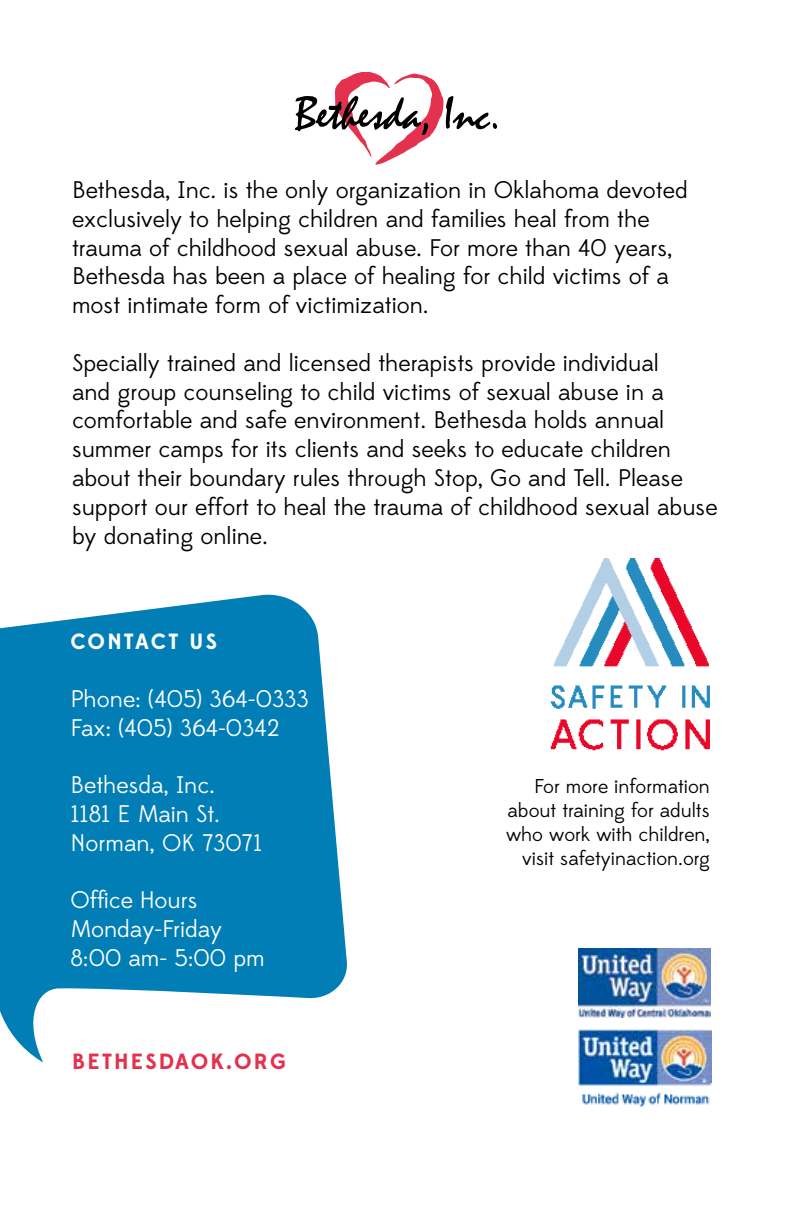
<style>
.page{position:relative;width:792px;height:1224px;background:#fff}
.page>*{position:absolute;margin:0;border:0;box-sizing:border-box;transform-origin:0 0}
.t1{font:24px/28.8px "Edmondsans";color:#000}
.t2{font:24px/28.8px "Edmondsans";color:#fff}
.t3{font:700 22px "Edmondsans";letter-spacing:.1em;color:#e3314e}
.t4{font:700 22px "Edmondsans";letter-spacing:.1em;color:#fff}
.t5{font:20px/24px "Edmondsans";color:#000;text-align:right}
</style>
<div class="page">
<svg style="left:295px;top:72px;width:202px;height:93px"></svg>
<img style="left:579px;top:949px;width:132px;height:68px">
<img style="left:578px;top:1029px;width:133px;height:79px">
<svg style="left:0;top:594px;width:347px;height:469px;fill:#007eb5"></svg>
<img style="left:550px;top:558px;width:160px;height:193px">
<p class="t1" style="left:72px;top:176px;width:617px">Bethesda, Inc. is the only organization in Oklahoma devoted exclusively to helping children and families heal from the trauma of childhood sexual abuse. For more than 40 years, Bethesda has been a place of healing for child victims of a most intimate form of victimization.</p>
<p class="t1" style="left:72px;top:349px;width:647px">Specially trained and licensed therapists provide individual<br>and group counseling to child victims of sexual abuse in a comfortable and safe environment. Bethesda holds annual summer camps for its clients and seeks to educate children about their boundary rules through Stop, Go and Tell. Please support our effort to heal the trauma of childhood sexual abuse by donating online.</p>
<p class="t4" style="left:70px;top:628px;width:148px">CONTACT US</p>
<p class="t2" style="left:70px;top:685px;width:240px">Phone: (405) 364-0333<br>Fax: (405) 364-0342</p>
<p class="t2" style="left:70px;top:772px;width:193px">Bethesda, Inc.<br>1181 E Main St.<br>Norman, OK 73071</p>
<p class="t2" style="left:70px;top:887px;width:196px">Office Hours<br>Monday-Friday<br>8:00 am- 5:00 pm</p>
<p class="t3" style="left:72px;top:1048px;width:216px">BETHESDAOK.ORG</p>
<p class="t5" style="left:506px;top:775px;width:205px">For more information about training for adults who work with children, visit safetyinaction.org</p>
</div>
